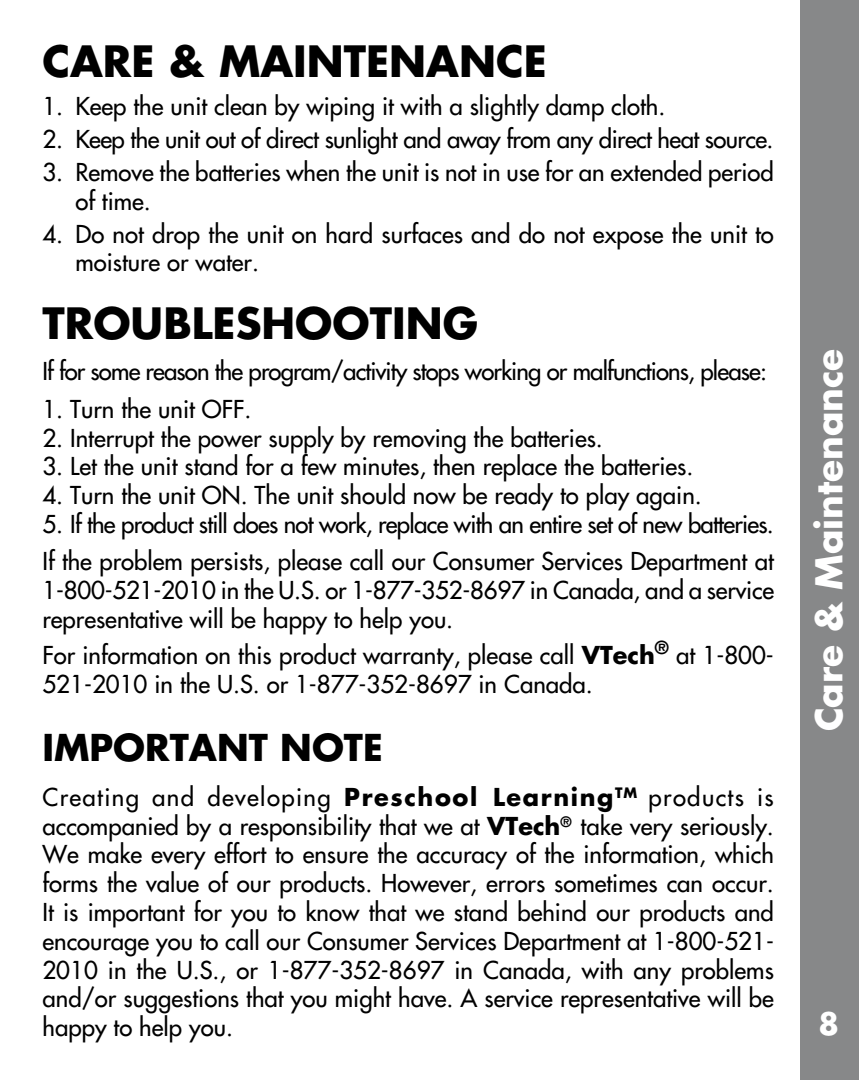
<style>
.page{position:relative;width:859px;height:1080px;background:#fff}
.page>*{position:absolute;margin:0;border:0;box-sizing:border-box;transform-origin:0 0}
.t1{font:700 42px "Futura";color:#000}
.t2{font:700 36px "Futura";color:#fff}
.t3{font:700 36px "Futura";color:#000}
.t4{font:700 30px "Futura";color:#fff}
.t5{font:500 24px/28.8px "Futura";color:#000}
.t6{font:500 24px "Futura";letter-spacing:-.035em;color:#000}
.t7{font:500 24px "Futura";letter-spacing:-.025em;color:#000}
.s1{font-weight:700}
</style>
<div class="page">
<div style="left:800px;top:0;width:59px;height:1080px;background:#878889"></div>
<h1 class="t1" style="left:42px;top:34px;width:506px">CARE &amp; MAINTENANCE</h1>
<p class="t5" style="left:42px;top:92px;width:624px">1. Keep the unit clean by wiping it with a slightly damp cloth.</p>
<p class="t7" style="left:42px;top:124px;width:732px">2. Keep the unit out of direct sunlight and away from any direct heat source.</p>
<p class="t5" style="left:75px;top:158px;width:700px;text-indent:-33px">3. Remove the batteries when the unit is not in use for an extended period of time.</p>
<p class="t5" style="left:75px;top:220px;width:700px;text-indent:-33px">4. Do not drop the unit on hard surfaces and do not expose the unit to moisture or water.</p>
<h1 class="t1" style="left:42px;top:295px;width:437px">TROUBLESHOOTING</h1>
<p class="t6" style="left:42px;top:357px;width:726px">If for some reason the program/activity stops working or malfunctions, please:</p>
<p class="t5" style="left:42px;top:395px;width:211px">1. Turn the unit OFF.</p>
<p class="t5" style="left:42px;top:423px;width:562px">2. Interrupt the power supply by removing the batteries.</p>
<p class="t5" style="left:42px;top:452px;width:652px">3. Let the unit stand for a few minutes, then replace the batteries.</p>
<p class="t5" style="left:42px;top:481px;width:661px">4. Turn the unit ON. The unit should now be ready to play again.</p>
<p class="t5" style="left:42px;top:506px;width:733px;line-height:37.2px">5. If the product still does not work, replace with an entire set of new batteries.<br>If the problem persists, please call our Consumer Services Department at</p>
<p class="t5" style="left:42px;top:576px;width:733px">1-800-521-2010 in the U.S. or 1-877-352-8697 in Canada, and a service representative will be happy to help you.</p>
<p class="t5" style="left:42px;top:641px;width:733px">For information on this product warranty, please call <span class="s1">VTech</span><sup>®</sup> at 1-800-<br>521-2010 in the U.S. or 1-877-352-8697 in Canada.</p>
<h2 class="t3" style="left:42px;top:724px;width:342px">IMPORTANT NOTE</h2>
<p class="t5" style="left:42px;top:783px;width:733px;text-align:justify">Creating and developing <span class="s1">Preschool Learning</span><sup>TM</sup> products is accompanied by a responsibility that we at <span class="s1">VTech</span><sup>®</sup> take very seriously.<br>We make every effort to ensure the accuracy of the information, which forms the value of our products. However, errors sometimes can occur.<br>It is important for you to know that we stand behind our products and encourage you to call our Consumer Services Department at 1-800-521- 2010 in the U.S., or 1-877-352-8697 in Canada, with any problems and/or suggestions that you might have. A service representative will be happy to help you.</p>
<h2 class="t2" style="left:805px;top:731px;width:384px;rotate:-90deg">Care &amp; Maintenance</h2>
<p class="t4" style="left:819px;top:1004px;width:22px">8</p>
</div>
